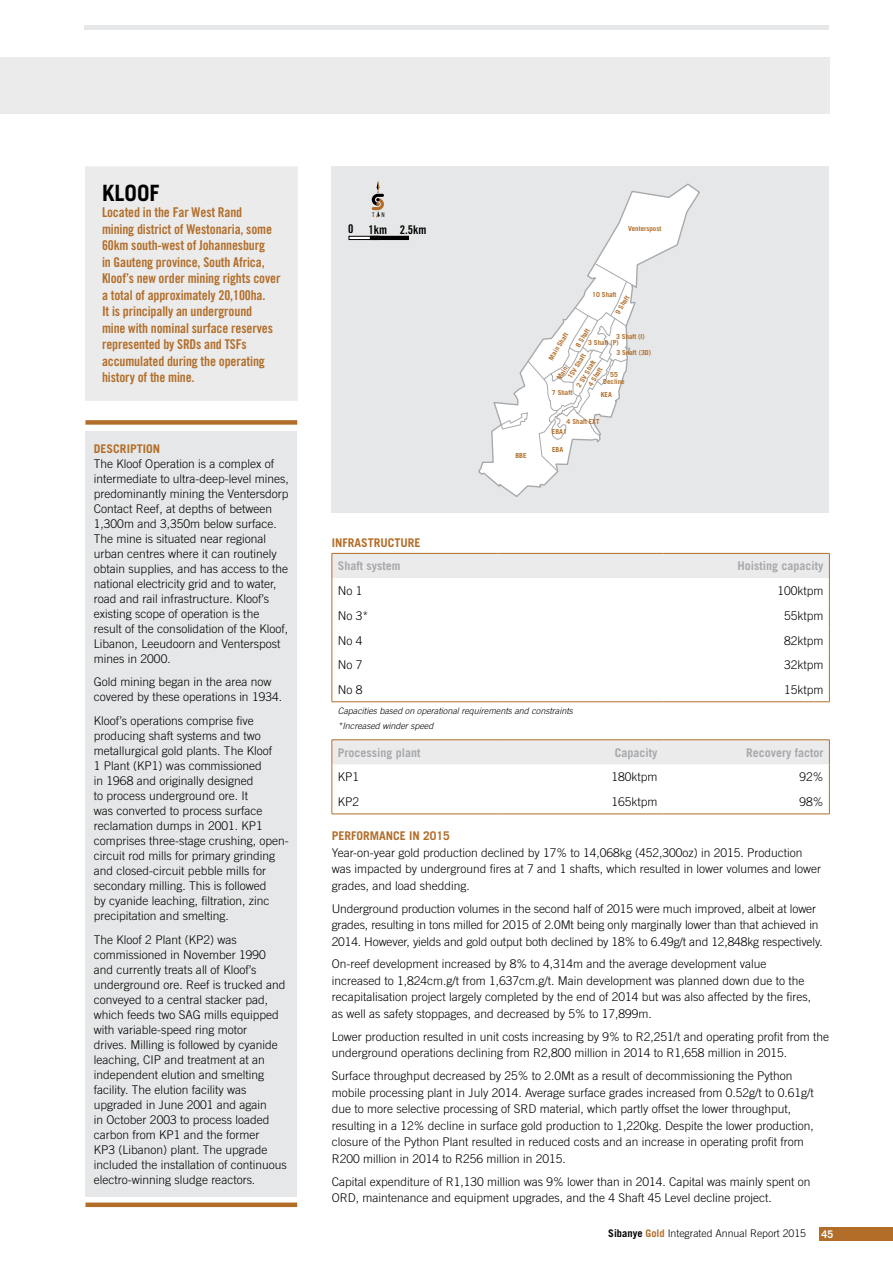
<style>
.page{position:relative;width:893px;height:1263px;background:#fff}
.page>*{position:absolute;margin:0;border:0;box-sizing:border-box;transform-origin:0 0}
.heading_1{font:700 22.5px "Trade Gothic";color:#000}
.Intro_paragraph{font:13.5px/16.5px "Trade Gothic Bold Cond Twenty";letter-spacing:-.01em;color:#b26e29}
.Body_copy{font:300 12px/15px "Trade Gothic";color:#000}
.Body_copy-2{font:700 12px "Trade Gothic";color:#a7a9ac}
.heading_2{font:700 12px "Trade Gothic";color:#b26e29}
.t1{font:12px "Trade Gothic Bold Cond Twenty";color:#000}
.t2{font:300 10.5px "Trade Gothic";color:#000}
.t3{font:700 10.5px "Trade Gothic";color:#fff}
.footnote{font:italic 300 9px "Trade Gothic";color:#000}
.t4{font:700 6.9px/6.8px "Trade Gothic";color:#b26e29}
.t5{font:6.3px "Trade Gothic Cond Eighteen";color:#000}
.s1{font-weight:700}
.s2{font-weight:700;color:#b26e29}
</style>
<div class="page">
<div style="left:85px;top:431px;width:212px;height:765px;background:#e6e7e8"></div>
<div style="left:85px;top:420px;width:212px;height:5px;background:#b26e29"></div>
<div style="left:85px;top:1202px;width:212px;height:5px;background:#b26e29"></div>
<svg style="left:332px;top:554px;width:497px;height:210px"></svg>
<hr style="left:332px;top:553px;width:166px;height:1px;background:#b26e29">
<hr style="left:498px;top:553px;width:165px;height:1px;background:#b26e29">
<hr style="left:663px;top:553px;width:167px;height:1px;background:#b26e29">
<svg style="left:332px;top:554px;width:1px;height:147px"></svg>
<svg style="left:829px;top:554px;width:1px;height:147px"></svg>
<hr style="left:332px;top:739px;width:166px;height:1px;background:#b26e29">
<hr style="left:498px;top:739px;width:165px;height:1px;background:#b26e29">
<hr style="left:663px;top:739px;width:167px;height:1px;background:#b26e29">
<svg style="left:332px;top:740px;width:1px;height:74px"></svg>
<svg style="left:829px;top:740px;width:1px;height:74px"></svg>
<hr style="left:332px;top:814px;width:166px;height:1px;background:#b26e29">
<hr style="left:498px;top:814px;width:165px;height:1px;background:#b26e29">
<hr style="left:663px;top:814px;width:167px;height:1px;background:#b26e29">
<hr style="left:332px;top:701px;width:166px;height:1px;background:#b26e29">
<hr style="left:498px;top:701px;width:165px;height:1px;background:#b26e29">
<hr style="left:663px;top:701px;width:167px;height:1px;background:#b26e29">
<div style="left:332px;top:166px;width:497px;height:346px;background:#e6e7e8"></div>
<svg style="left:478px;top:182px;width:223px;height:316px;background:#e8e9ea"></svg>
<svg style="left:500px;top:263px;width:133px;height:209px"></svg>
<div style="left:0;top:57px;width:829px;height:57px;background:#ebebec"></div>
<div style="left:349px;top:236px;width:31px;height:4px;border:1px solid #000"></div>
<div style="left:370px;top:236px;width:39px;height:4px;border:1px solid #000"></div>
<svg style="left:372px;top:181px;width:12px;height:36px"></svg>
<div style="left:85px;top:166px;width:213px;height:235px;background:#ebebec"></div>
<div style="left:819px;top:1227px;width:74px;height:13px;background:#b26e29"></div>
<hr style="left:85px;top:26px;width:744px;height:4px;background:#e6e7e8">
<p class="heading_1" style="left:102px;top:179px;width:59px">KLOOF</p>
<p class="Intro_paragraph" style="left:102px;top:204px;width:180px">Located in the Far West Rand<br>mining district of Westonaria, some<br>60km south-west of Johannesburg<br>in Gauteng province, South Africa,<br>Kloof’s new order mining rights cover a total of approximately 20,100ha.<br>It is principally an underground<br>mine with nominal surface reserves represented by SRDs and TSFs accumulated during the operating history of the mine.</p>
<p class="heading_2" style="left:94px;top:441px;width:68px">DESCRIPTION</p>
<p class="Body_copy" style="left:94px;top:456px;width:196px">The Kloof Operation is a complex of intermediate to ultra-deep-level mines, predominantly mining the Ventersdorp Contact Reef, at depths of between 1,300m and 3,350m below surface.<br>The mine is situated near regional urban centres where it can routinely obtain supplies, and has access to the national electricity grid and to water, road and rail infrastructure. Kloof’s existing scope of operation is the result of the consolidation of the Kloof, Libanon, Leeudoorn and Venterspost mines in 2000.</p>
<p class="Body_copy" style="left:94px;top:674px;width:190px">Gold mining began in the area now covered by these operations in 1934.</p>
<p class="Body_copy" style="left:94px;top:713px;width:196px">Kloof’s operations comprise five producing shaft systems and two metallurgical gold plants. The Kloof<br>1 Plant (KP1) was commissioned<br>in 1968 and originally designed<br>to process underground ore. It<br>was converted to process surface reclamation dumps in 2001. KP1 comprises three-stage crushing, open&shy;circuit rod mills for primary grinding and closed-circuit pebble mills for secondary milling. This is followed<br>by cyanide leaching, filtration, zinc precipitation and smelting.</p>
<p class="Body_copy" style="left:94px;top:931px;width:194px">The Kloof 2 Plant (KP2) was commissioned in November 1990 and currently treats all of Kloof’s underground ore. Reef is trucked and conveyed to a central stacker pad, which feeds two SAG mills equipped with variable-speed ring motor<br>drives. Milling is followed by cyanide leaching, CIP and treatment at an independent elution and smelting facility. The elution facility was upgraded in June 2001 and again<br>in October 2003 to process loaded carbon from KP1 and the former<br>KP3 (Libanon) plant. The upgrade included the installation of continuous electro-winning sludge reactors.</p>
<p class="t5" style="left:372px;top:211px;width:14px">T N</p>
<p class="t1" style="left:348px;top:222px;width:7px">0</p>
<p class="t1" style="left:368px;top:222px;width:60px">1km 2.5km</p>
<p class="t4" style="left:628px;top:225px;width:35px">Venterspost</p>
<p class="t4" style="left:515px;top:452px;width:13px">BBE</p>
<p class="t4" style="left:592px;top:291px;width:26px">10 Shaft</p>
<p class="t4" style="left:614px;top:311px;width:22px;rotate:-58deg">9 Shaft</p>
<p class="t4" style="left:547px;top:357px;width:32px;rotate:-58deg">Main Shaft</p>
<p class="t4" style="left:574px;top:344px;width:22px;rotate:-58deg">8 Shaft</p>
<p class="t4" style="left:616px;top:333px;width:30px">3 Shaft (I)</p>
<p class="t4" style="left:616px;top:349px;width:36px">3 Shaft (3D)</p>
<p class="t4" style="left:588px;top:340px;width:32px">3 Shaft (P)</p>
<p class="t4" style="left:558px;top:371px;width:29px;line-height:8.6px;text-indent:-7px;rotate:-58deg">Main<br>1SV Shaft</p>
<p class="t4" style="left:578px;top:378px;width:24px;line-height:9.4px;text-indent:-7px;rotate:-58deg">2 SV Shaft<br>4 Shaft</p>
<p class="t4" style="left:603px;top:371px;width:23px;text-align:center">55<br>Decline</p>
<p class="t4" style="left:552px;top:389px;width:22px">7 Shaft</p>
<p class="t4" style="left:601px;top:391px;width:13px">KEA</p>
<p class="t4" style="left:567px;top:418px;width:34px">4 Shaft EXT</p>
<p class="t4" style="left:552px;top:428px;width:16px">EBA1</p>
<p class="t4" style="left:552px;top:446px;width:13px">EBA</p>
<p class="heading_2" style="left:332px;top:535px;width:90px">INFRASTRUCTURE</p>
<p class="Body_copy-2" style="left:338px;top:559px;width:64px">Shaft system</p>
<p class="Body_copy-2" style="left:737px;top:559px;width:88px">Hoisting capacity</p>
<p class="Body_copy" style="left:338px;top:583px;width:26px">No 1</p>
<p class="Body_copy" style="left:777px;top:583px;width:48px">100ktpm</p>
<p class="Body_copy" style="left:338px;top:608px;width:32px">No 3*</p>
<p class="Body_copy" style="left:784px;top:608px;width:41px">55ktpm</p>
<p class="Body_copy" style="left:338px;top:633px;width:26px">No 4</p>
<p class="Body_copy" style="left:784px;top:633px;width:41px">82ktpm</p>
<p class="Body_copy" style="left:338px;top:657px;width:26px">No 7</p>
<p class="Body_copy" style="left:784px;top:657px;width:41px">32ktpm</p>
<p class="Body_copy" style="left:338px;top:682px;width:26px">No 8</p>
<p class="Body_copy" style="left:784px;top:682px;width:41px">15ktpm</p>
<p class="footnote" style="left:338px;top:705px;width:237px">Capacities based on operational requirements and constraints</p>
<p class="footnote" style="left:338px;top:720px;width:97px">*Increased winder speed</p>
<p class="Body_copy-2" style="left:338px;top:745px;width:84px">Processing plant</p>
<p class="Body_copy-2" style="left:615px;top:745px;width:44px">Capacity</p>
<p class="Body_copy-2" style="left:746px;top:745px;width:79px">Recovery factor</p>
<p class="Body_copy" style="left:338px;top:769px;width:23px">KP1</p>
<p class="Body_copy" style="left:611px;top:769px;width:48px">180ktpm</p>
<p class="Body_copy" style="left:799px;top:769px;width:26px">92%</p>
<p class="Body_copy" style="left:338px;top:794px;width:23px">KP2</p>
<p class="Body_copy" style="left:611px;top:794px;width:48px">165ktpm</p>
<p class="Body_copy" style="left:799px;top:794px;width:26px">98%</p>
<p class="heading_2" style="left:332px;top:828px;width:120px">PERFORMANCE IN 2015</p>
<p class="Body_copy" style="left:332px;top:844px;width:491px;line-height:16.5px">Year-on-year gold production declined by 17% to 14,068kg (452,300oz) in 2015. Production was impacted by underground fires at 7 and 1 shafts, which resulted in lower volumes and lower grades, and load shedding.</p>
<p class="Body_copy" style="left:332px;top:900px;width:492px;line-height:16.5px">Underground production volumes in the second half of 2015 were much improved, albeit at lower grades, resulting in tons milled for 2015 of 2.0Mt being only marginally lower than that achieved in<br>2014. However, yields and gold output both declined by 18% to 6.49g/t and 12,848kg respectively.</p>
<p class="Body_copy" style="left:332px;top:956px;width:481px;line-height:16.5px">On-reef development increased by 8% to 4,314m and the average development value increased to 1,824cm.g/t from 1,637cm.g/t. Main development was planned down due to the recapitalisation project largely completed by the end of 2014 but was also affected by the fires, as well as safety stoppages, and decreased by 5% to 17,899m.</p>
<p class="Body_copy" style="left:332px;top:1028px;width:499px;line-height:16.5px">Lower production resulted in unit costs increasing by 9% to R2,251/t and operating profit from the underground operations declining from R2,800 million in 2014 to R1,658 million in 2015.</p>
<p class="Body_copy" style="left:332px;top:1067px;width:484px;line-height:16.5px">Surface throughput decreased by 25% to 2.0Mt as a result of decommissioning the Python mobile processing plant in July 2014. Average surface grades increased from 0.52g/t to 0.61g/t due to more selective processing of SRD material, which partly offset the lower throughput, resulting in a 12% decline in surface gold production to 1,220kg. Despite the lower production, closure of the Python Plant resulted in reduced costs and an increase in operating profit from R200 million in 2014 to R256 million in 2015.</p>
<p class="Body_copy" style="left:332px;top:1173px;width:480px;line-height:16.5px">Capital expenditure of R1,130 million was 9% lower than in 2014. Capital was mainly spent on<br>ORD, maintenance and equipment upgrades, and the 4 Shaft 45 Level decline project.</p>
<p class="t2" style="left:608px;top:1226px;width:199px"><span class="s1">Sibanye</span> <span class="s2">Gold</span> Integrated Annual Report 2015</p>
<p class="t3" style="left:821px;top:1227px;width:13px">45</p>
</div>
